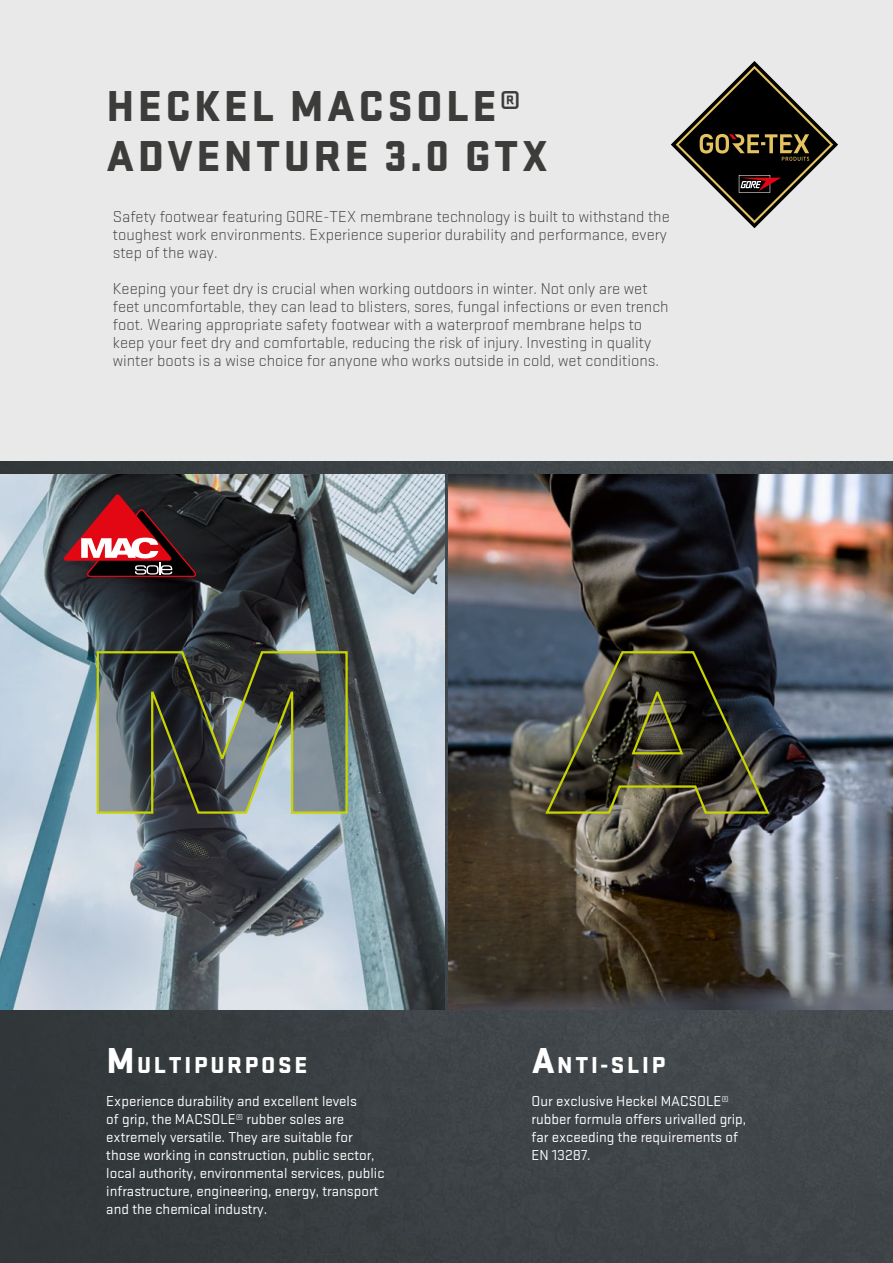
<style>
.page{position:relative;width:893px;height:1263px;background:#fff}
.page>*{position:absolute;margin:0;border:0;box-sizing:border-box;transform-origin:0 0}
.t1{font:900 45px/50.6px "Stratum No 1";letter-spacing:.075em;color:#3c3c3b}
.t2{font:900 24px "Stratum No 1";letter-spacing:.115em;color:#fff}
.t3{font:300 16.5px/18px "Stratum No 1";color:#3c3c3b}
.t4{font:15px/18px "Stratum No 1";color:#fff}
.s1{font-size:37.5px}
</style>
<div class="page">
<div style="left:0;top:0;width:893px;height:514px;background:#e9e9e9"></div>
<img style="left:0;top:461px;width:893px;height:802px">
<img style="left:449px;top:474px;width:444px;height:536px">
<img style="left:0;top:474px;width:444px;height:536px">
<svg style="left:96px;top:650px;width:253px;height:165px;background:#596158"></svg>
<svg style="left:544px;top:649px;width:227px;height:166px;background:#3f3f31"></svg>
<svg style="left:64px;top:494px;width:133px;height:83px;background:#6b2f35"></svg>
<svg style="left:671px;top:61px;width:167px;height:167px"></svg>
<h1 class="t1" style="left:107px;top:80px;width:443px">HECKEL MACSOLE®<br>ADVENTURE 3.0 GTX</h1>
<p class="t3" style="left:113px;top:207px;width:558px">Safety footwear featuring GORE-TEX membrane technology is built to withstand the toughest work environments. Experience superior durability and performance, every step of the way.</p>
<p class="t3" style="left:113px;top:279px;width:557px">Keeping your feet dry is crucial when working outdoors in winter. Not only are wet feet uncomfortable, they can lead to blisters, sores, fungal infections or even trench foot. Wearing appropriate safety footwear with a waterproof membrane helps to keep your feet dry and comfortable, reducing the risk of injury. Investing in quality winter boots is a wise choice for anyone who works outside in cold, wet conditions.</p>
<h2 class="t2" style="left:107px;top:1051px;width:202px"><span class="s1">M</span>ULTIPURPOSE</h2>
<p class="t4" style="left:106px;top:1092px;width:280px">Experience durability and excellent levels<br>of grip, the MACSOLE® rubber soles are extremely versatile. They are suitable for those working in construction, public sector, local authority, environmental services, public infrastructure, engineering, energy, transport and the chemical industry.</p>
<h2 class="t2" style="left:532px;top:1051px;width:135px"><span class="s1">A</span>NTI-SLIP</h2>
<p class="t4" style="left:531px;top:1092px;width:216px">Our exclusive Heckel MACSOLE® rubber formula offers urivalled grip, far exceeding the requirements of<br>EN 13287.</p>
</div>
